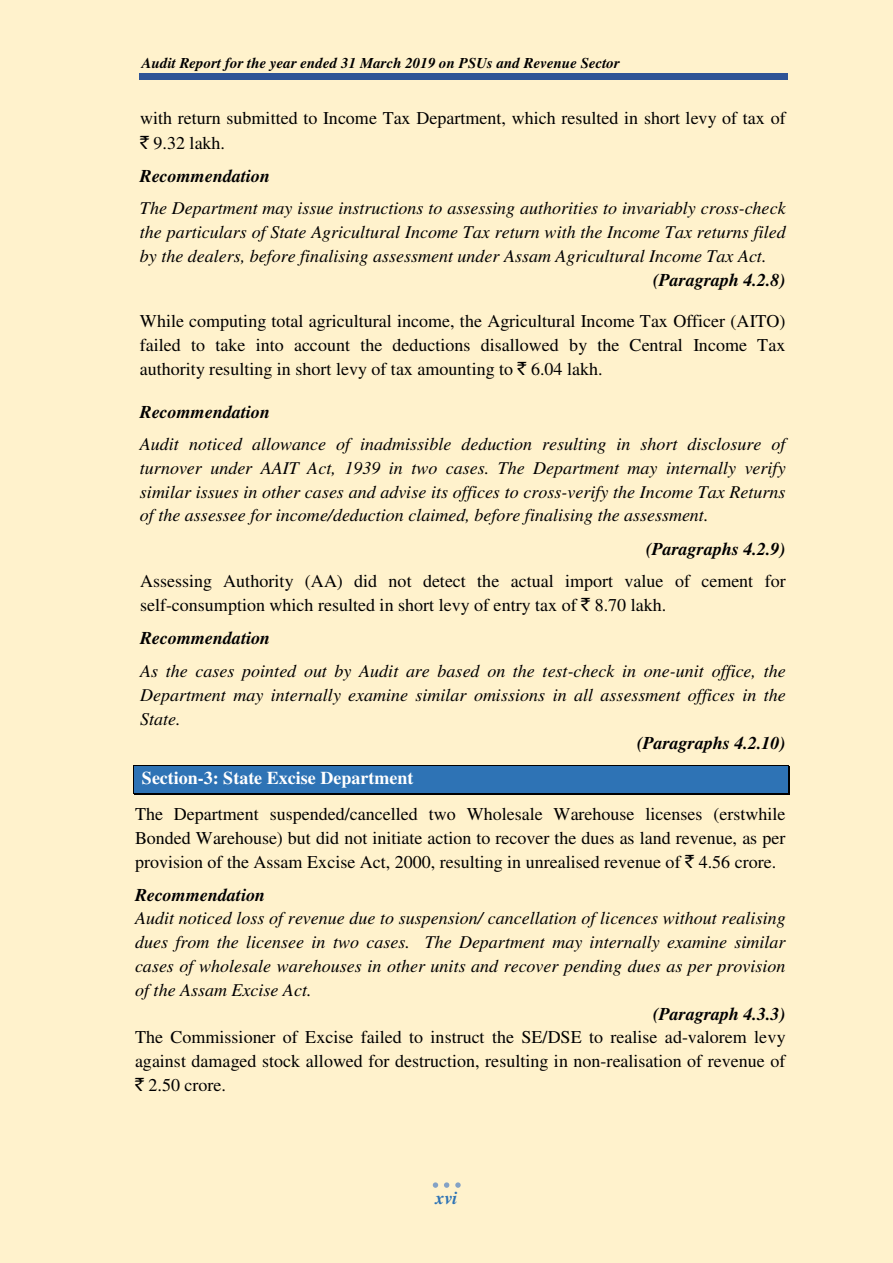
<style>
.page{position:relative;width:893px;height:1263px;background:#fff}
.page>*{position:absolute;margin:0;border:0;box-sizing:border-box;transform-origin:0 0}
.t1{font:italic 18px/23.7px "Times";color:#000;text-align:justify}
.t2{font:18px/24px "Times";color:#000;text-align:justify}
.t3{font:italic 700 18px "Times";color:#000}
.t4{font:700 18px "Times";color:#fff}
.t5{font:italic 700 18px "Times";color:#2e73b5}
.t6{font:italic 700 15px "Times";color:#000}
.s1{font-family:"Rupee Foradian"}
</style>
<div class="page">
<div style="left:0;top:0;width:892px;height:1263px;background:#fff2cc"></div>
<hr style="left:140px;top:78px;width:647px;height:2px;background:#2f5496">
<hr style="left:140px;top:73px;width:647px;height:4px;background:#2f5496">
<svg style="left:433px;top:1182px;width:5px;height:6px"></svg>
<svg style="left:444px;top:1182px;width:5px;height:6px"></svg>
<svg style="left:455px;top:1182px;width:5px;height:6px"></svg>
<div style="left:134px;top:766px;width:654px;height:27px;background:#2e73b5"></div>
<hr style="left:134px;top:765px;width:654px;height:1px;background:#000">
<hr style="left:134px;top:794px;width:654px;height:1px;background:#000">
<hr style="left:134px;top:793px;width:654px;height:1px;background:#000">
<svg style="left:133px;top:765px;width:1px;height:29px"></svg>
<svg style="left:788px;top:765px;width:2px;height:30px"></svg>
<p class="t6" style="left:142px;top:58px;width:479px">Audit Report for the year ended 31 March 2019 on PSUs and Revenue Sector</p>
<p class="t2" style="left:140px;top:108px;width:647px">with return submitted to Income Tax Department, which resulted in short levy of tax of <span class="s1">`</span> 9.32 lakh.</p>
<p class="t3" style="left:140px;top:169px;width:132px">Recommendation</p>
<p class="t1" style="left:140px;top:198px;width:647px">The Department may issue instructions to assessing authorities to invariably cross-check the particulars of State Agricultural Income Tax return with the Income Tax returns filed by the dealers, before finalising assessment under Assam Agricultural Income Tax Act.</p>
<p class="t3" style="left:653px;top:273px;width:134px">(Paragraph 4.2.8)</p>
<p class="t2" style="left:140px;top:311px;width:647px">While computing total agricultural income, the Agricultural Income Tax Officer (AITO) failed to take into account the deductions disallowed by the Central Income Tax authority resulting in short levy of tax amounting to <span class="s1">`</span> 6.04 lakh.</p>
<p class="t3" style="left:140px;top:405px;width:132px">Recommendation</p>
<p class="t1" style="left:140px;top:434px;width:647px">Audit noticed allowance of inadmissible deduction resulting in short disclosure of turnover under AAIT Act, 1939 in two cases. The Department may internally verify similar issues in other cases and advise its offices to cross-verify the Income Tax Returns of the assessee for income/deduction claimed, before finalising the assessment.</p>
<p class="t3" style="left:646px;top:542px;width:141px">(Paragraphs 4.2.9)</p>
<p class="t2" style="left:140px;top:571px;width:647px">Assessing Authority (AA) did not detect the actual import value of cement for self-consumption which resulted in short levy of entry tax of <span class="s1">`</span> 8.70 lakh.</p>
<p class="t3" style="left:140px;top:632px;width:132px">Recommendation</p>
<p class="t1" style="left:140px;top:661px;width:647px">As the cases pointed out by Audit are based on the test-check in one-unit office, the Department may internally examine similar omissions in all assessment offices in the State.</p>
<p class="t3" style="left:637px;top:736px;width:150px">(Paragraphs 4.2.10)</p>
<p class="t4" style="left:142px;top:772px;width:273px">Section-3: State Excise Department</p>
<p class="t2" style="left:135px;top:804px;width:652px">The Department suspended/cancelled two Wholesale Warehouse licenses (erstwhile Bonded Warehouse) but did not initiate action to recover the dues as land revenue, as per provision of the Assam Excise Act, 2000, resulting in unrealised revenue of <span class="s1">`</span> 4.56 crore.</p>
<p class="t3" style="left:135px;top:888px;width:132px">Recommendation</p>
<p class="t1" style="left:135px;top:908px;width:652px">Audit noticed loss of revenue due to suspension/ cancellation of licences without realising dues from the licensee in two cases. The Department may internally examine similar cases of wholesale warehouses in other units and recover pending dues as per provision of the Assam Excise Act.</p>
<p class="t3" style="left:653px;top:1007px;width:134px">(Paragraph 4.3.3)</p>
<p class="t2" style="left:135px;top:1027px;width:652px">The Commissioner of Excise failed to instruct the SE/DSE to realise ad-valorem levy against damaged stock allowed for destruction, resulting in non-realisation of revenue of <span class="s1">`</span> 2.50 crore.</p>
<p class="t5" style="left:435px;top:1191px;width:23px">xvi</p>
</div>
